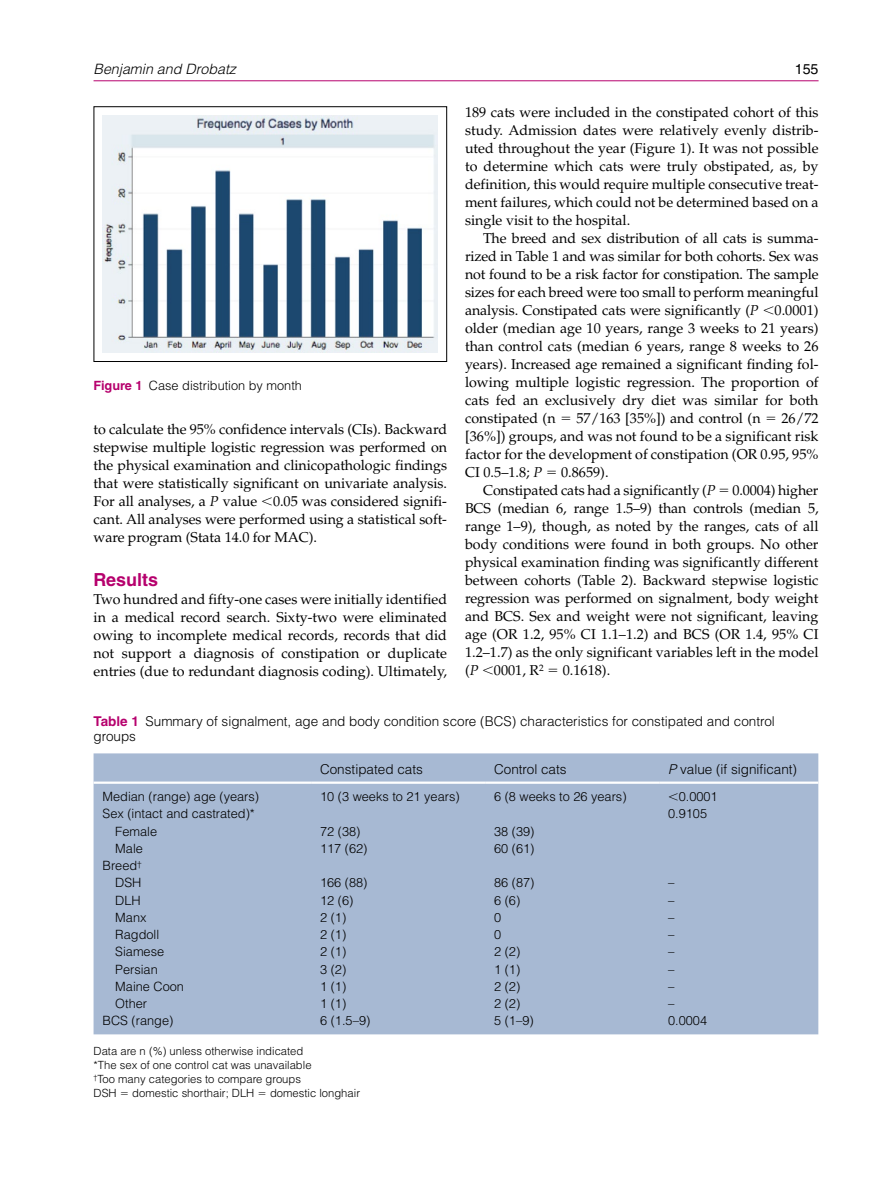
<style>
.page{position:relative;width:893px;height:1191px;background:#fff}
.page>*{position:absolute;margin:0;border:0;box-sizing:border-box;transform-origin:0 0}
.t1{font:700 18px "Helvetica LT Std";color:#b6006d}
.t2{font:14.25px/18px "Palatino LT Std";color:#000;text-align:justify}
.t3{font:italic 300 14.25px "Helvetica LT Std";color:#000}
.t4{font:14.25px "Helvetica LT Std";color:#000}
.t5{font:300 13.5px/15.8px "Helvetica LT Std";color:#000}
.t6{font:300 12.75px/17.2px "Helvetica LT Std";color:#000;text-align:right}
.t7{font:300 11.25px/14.2px "Helvetica LT Std";color:#000}
.s1{font-weight:700;color:#b6006d}
.s2{font-style:italic}
</style>
<div class="page">
<hr style="left:94px;top:80px;width:725px;height:1px;background:#b6006d">
<img style="left:103px;top:116px;width:335px;height:236px">
<div style="left:94px;top:106px;width:353px;height:256px;border:1px solid #000"></div>
<div style="left:94px;top:753px;width:724px;height:281px;background:#a7b9d3"></div>
<hr style="left:94px;top:781px;width:217px;height:3px;background:#fff">
<hr style="left:311px;top:781px;width:174px;height:3px;background:#fff">
<hr style="left:485px;top:781px;width:174px;height:3px;background:#fff">
<hr style="left:659px;top:781px;width:159px;height:3px;background:#fff">
<svg style="left:669px;top:793px;width:9px;height:7px"></svg>
<p class="t3" style="left:94px;top:60px;width:144px">Benjamin and Drobatz</p>
<p class="t4" style="left:795px;top:61px;width:25px">155</p>
<p class="t6" style="left:94px;top:376px;width:210px"><span class="s1">Figure 1</span> Case distribution by month</p>
<p class="t2" style="left:94px;top:420px;width:355px">to calculate the 95% confidence intervals (CIs). Backward stepwise multiple logistic regression was performed on the physical examination and clinicopathologic findings that were statistically significant on univariate analysis.<br>For all analyses, a <span class="s2">P</span> value 0.05 was considered signifi&shy;cant. All analyses were performed using a statistical soft&shy;ware program (Stata 14.0 for MAC).</p>
<p class="t1" style="left:94px;top:568px;width:66px">Results</p>
<p class="t2" style="left:94px;top:590px;width:355px">Two hundred and fifty-one cases were initially identified in a medical record search. Sixty-two were eliminated owing to incomplete medical records, records that did not support a diagnosis of constipation or duplicate entries (due to redundant diagnosis coding). Ultimately,</p>
<p class="t2" style="left:465px;top:103px;width:355px">189 cats were included in the constipated cohort of this study. Admission dates were relatively evenly distrib&shy;uted throughout the year (Figure 1). It was not possible to determine which cats were truly obstipated, as, by definition, this would require multiple consecutive treat&shy;ment failures, which could not be determined based on a single visit to the hospital.</p>
<p class="t2" style="left:465px;top:229px;width:355px;text-indent:18px">The breed and sex distribution of all cats is summa&shy;rized in Table 1 and was similar for both cohorts. Sex was not found to be a risk factor for constipation. The sample sizes for each breed were too small to perform meaningful analysis. Constipated cats were significantly (<span class="s2">P</span> 0.0001) older (median age 10 years, range 3 weeks to 21 years) than control cats (median 6 years, range 8 weeks to 26 years). Increased age remained a significant finding fol&shy;lowing multiple logistic regression. The proportion of cats fed an exclusively dry diet was similar for both constipated (n</p>
<p class="t2" style="left:465px;top:409px;width:355px;text-indent:316px">26/72 [36%]) groups, and was not found to be a significant risk factor for the development of constipation (OR 0.95, 95% CI 0.5–1.8; <span class="s2">P</span></p>
<p class="t2" style="left:576px;top:409px;width:186px">57/163 [35%]) and control (n</p>
<p class="t2" style="left:561px;top:463px;width:49px">0.8659).</p>
<p class="t2" style="left:483px;top:481px;width:337px">Constipated cats had a significantly (<span class="s2">P</span> 0.0004) higher</p>
<p class="t2" style="left:465px;top:499px;width:355px">BCS (median 6, range 1.5–9) than controls (median 5,</p>
<p class="t2" style="left:465px;top:517px;width:355px">range 1–9), though, as noted by the ranges, cats of all</p>
<p class="t2" style="left:465px;top:535px;width:355px">body conditions were found in both groups. No other</p>
<p class="t2" style="left:465px;top:553px;width:355px">physical examination finding was significantly different</p>
<p class="t2" style="left:465px;top:571px;width:355px">between cohorts (Table 2). Backward stepwise logistic</p>
<p class="t2" style="left:465px;top:589px;width:355px">regression was performed on signalment, body weight</p>
<p class="t2" style="left:465px;top:607px;width:355px">and BCS. Sex and weight were not significant, leaving</p>
<p class="t2" style="left:465px;top:625px;width:355px">age (OR 1.2, 95% CI 1.1–1.2) and BCS (OR 1.4, 95% CI</p>
<p class="t2" style="left:465px;top:643px;width:355px">1.2–1.7) as the only significant variables left in the model</p>
<p class="t2" style="left:465px;top:661px;width:80px">(<span class="s2">P</span> 0001, R<sup>2</sup></p>
<p class="t2" style="left:563px;top:661px;width:49px">0.1618).</p>
<p class="t5" style="left:94px;top:713px;width:683px"><span class="s1">Table 1</span> Summary of signalment, age and body condition score (BCS) characteristics for constipated and control groups</p>
<p class="t5" style="left:320px;top:761px;width:104px">Constipated cats</p>
<p class="t5" style="left:494px;top:761px;width:74px">Control cats</p>
<p class="t5" style="left:668px;top:761px;width:131px"><span class="s2">P</span> value (if significant)</p>
<p class="t6" style="left:103px;top:787px;width:158px">Median (range) age (years)</p>
<p class="t6" style="left:320px;top:787px;width:141px">10 (3 weeks to 21 years)</p>
<p class="t6" style="left:494px;top:787px;width:134px">6 (8 weeks to 26 years)</p>
<p class="t6" style="left:679px;top:787px;width:40px">0.0001</p>
<p class="t6" style="left:103px;top:805px;width:154px">Sex (intact and castrated)*</p>
<p class="t6" style="left:668px;top:805px;width:40px">0.9105</p>
<p class="t6" style="left:115px;top:822px;width:43px">Female</p>
<p class="t6" style="left:320px;top:822px;width:42px">72 (38)</p>
<p class="t6" style="left:494px;top:822px;width:42px">38 (39)</p>
<p class="t6" style="left:115px;top:839px;width:29px">Male</p>
<p class="t6" style="left:320px;top:839px;width:49px">117 (62)</p>
<p class="t6" style="left:494px;top:839px;width:42px">60 (61)</p>
<p class="t6" style="left:103px;top:856px;width:41px">Breed<sup>†<br></sup>DSH</p>
<p class="t6" style="left:320px;top:874px;width:49px">166 (88)</p>
<p class="t6" style="left:494px;top:874px;width:42px">86 (87)</p>
<p class="t6" style="left:668px;top:874px;width:8px">–</p>
<p class="t6" style="left:115px;top:891px;width:27px">DLH</p>
<p class="t6" style="left:320px;top:891px;width:35px">12 (6)</p>
<p class="t6" style="left:494px;top:891px;width:28px">6 (6)</p>
<p class="t6" style="left:668px;top:891px;width:8px">–</p>
<p class="t6" style="left:115px;top:908px;width:33px">Manx</p>
<p class="t6" style="left:320px;top:908px;width:28px">2 (1)</p>
<p class="t6" style="left:494px;top:908px;width:9px">0</p>
<p class="t6" style="left:668px;top:908px;width:8px">–</p>
<p class="t6" style="left:115px;top:925px;width:45px">Ragdoll</p>
<p class="t6" style="left:320px;top:925px;width:28px">2 (1)</p>
<p class="t6" style="left:494px;top:925px;width:9px">0</p>
<p class="t6" style="left:668px;top:925px;width:8px">–</p>
<p class="t6" style="left:115px;top:943px;width:50px">Siamese</p>
<p class="t6" style="left:320px;top:943px;width:28px">2 (1)</p>
<p class="t6" style="left:494px;top:943px;width:28px">2 (2)</p>
<p class="t6" style="left:668px;top:943px;width:8px">–</p>
<p class="t6" style="left:115px;top:960px;width:44px">Persian</p>
<p class="t6" style="left:320px;top:960px;width:28px">3 (2)</p>
<p class="t6" style="left:494px;top:960px;width:28px">1 (1)</p>
<p class="t6" style="left:668px;top:960px;width:8px">–</p>
<p class="t6" style="left:115px;top:977px;width:70px">Maine Coon</p>
<p class="t6" style="left:320px;top:977px;width:28px">1 (1)</p>
<p class="t6" style="left:494px;top:977px;width:28px">2 (2)</p>
<p class="t6" style="left:668px;top:977px;width:8px">–</p>
<p class="t6" style="left:115px;top:994px;width:33px">Other</p>
<p class="t6" style="left:320px;top:994px;width:28px">1 (1)</p>
<p class="t6" style="left:494px;top:994px;width:28px">2 (2)</p>
<p class="t6" style="left:668px;top:994px;width:8px">–</p>
<p class="t6" style="left:103px;top:1012px;width:72px">BCS (range)</p>
<p class="t6" style="left:320px;top:1012px;width:52px">6 (1.5–9)</p>
<p class="t6" style="left:494px;top:1012px;width:41px">5 (1–9)</p>
<p class="t6" style="left:668px;top:1012px;width:40px">0.0004</p>
<p class="t7" style="left:94px;top:1043px;width:220px">Data are n (%) unless otherwise indicated *The sex of one control cat was unavailable <sup>†</sup>Too many categories to compare groups<br>DSH</p>
<p class="t7" style="left:132px;top:1086px;width:124px">domestic shorthair; DLH</p>
<p class="t7" style="left:270px;top:1086px;width:92px">domestic longhair</p>
</div>
